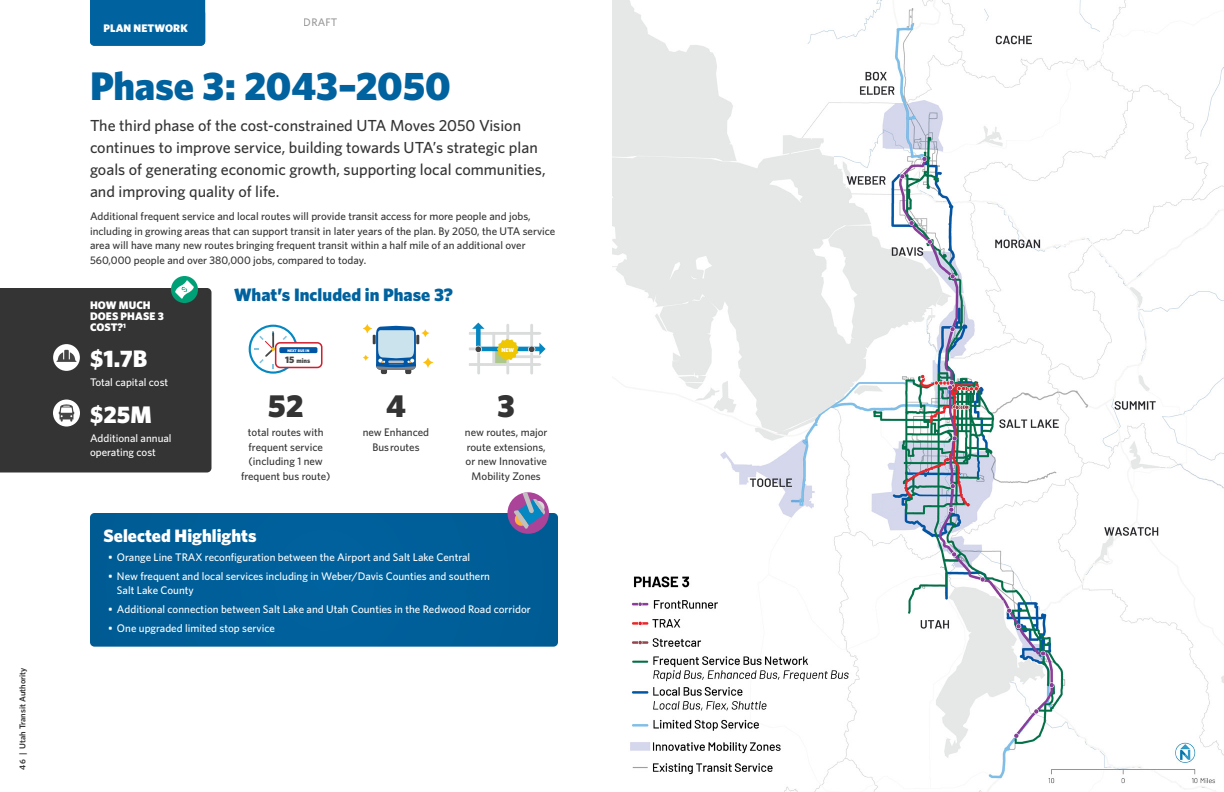
<style>
.page{position:relative;width:1224px;height:792px;background:#fff}
.page>*{position:absolute;margin:0;border:0;box-sizing:border-box;transform-origin:0 0}
.t1{font:900 40px "Whitney";letter-spacing:-.005em;color:#00629e}
.t2{font:900 32px "Whitney";color:#343434}
.t3{font:900 24px "Whitney";color:#fff}
.t4{font:900 18px "Whitney";color:#00629e}
.t5{font:900 18px "Whitney";letter-spacing:.005em;color:#fff}
.t6{font:500 16px/22px "Whitney";color:#343434}
.t7{font:500 11px/14.5px "Whitney";color:#343434;text-align:center}
.t8{font:500 11px/14.5px "Whitney";color:#fff}
.t9{font:900 11px/11px "Whitney";letter-spacing:.01em;color:#fff}
.t10{font:600 8.5px "Whitney";color:#343434}
.t11{font:900 6.7px "Whitney";color:#454545}
.t12{font:900 5.7px "Whitney";color:#fff}
.t13{font:900 3.8px "Whitney";color:#fff}
.s1{font-size:9.5px}
</style>
<div class="page">
<img style="left:612px;top:0;width:612px;height:792px">
<div style="left:0;top:288px;width:212px;height:184px;background:#343434"></div>
<div style="left:53px;top:344px;width:27px;height:27px;background:#fff;border-radius:50%"></div>
<svg style="left:57px;top:350px;width:19px;height:12px"></svg>
<div style="left:53px;top:400px;width:27px;height:27px;background:#fff;border-radius:50%"></div>
<svg style="left:59px;top:404px;width:15px;height:18px"></svg>
<div style="left:171px;top:276px;width:27px;height:27px;background:#00a076;border-radius:50%"></div>
<svg style="left:175px;top:280px;width:19px;height:19px"></svg>
<svg style="left:250px;top:326px;width:47px;height:47px"></svg>
<div style="left:249px;top:325px;width:49px;height:49px;border:2px solid #0587c2;border-radius:50%"></div>
<svg style="left:283px;top:336px;width:4px;height:4px"></svg>
<svg style="left:254px;top:331px;width:22px;height:37px"></svg>
<div style="left:276px;top:343px;width:46px;height:24px;background:#fff;border-radius:4px"></div>
<div style="left:275px;top:342px;width:48px;height:26px;border:2px solid #cf202f;border-radius:4px"></div>
<div style="left:279px;top:347px;width:38px;height:6px;background:#0055a4;border-radius:2px"></div>
<svg style="left:363px;top:324px;width:70px;height:50px"></svg>
<hr style="left:477px;top:326px;width:3px;height:49px;background:#dadcdc">
<hr style="left:506px;top:324px;width:3px;height:51px;background:#dadcdc">
<hr style="left:530px;top:324px;width:3px;height:51px;background:#dadcdc">
<svg style="left:469px;top:323px;width:77px;height:43px"></svg>
<svg style="left:90px;top:0;width:115px;height:45px"></svg>
<div style="left:90px;top:9px;width:115px;height:37px;background:#00629e;border-radius:4px"></div>
<div style="left:90px;top:513px;width:468px;height:134px;background:#005e98"></div>
<div style="left:507px;top:492px;width:42px;height:42px;background:#ab4399;border-radius:50%"></div>
<svg style="left:514px;top:492px;width:31px;height:37px"></svg>
<p class="t10" style="left:17px;top:770px;width:103px;rotate:-90deg">46 | Utah Transit Authority</p>
<p class="t9" style="left:104px;top:23px;width:86px">PLAN NETWORK</p>
<p class="t7" style="left:304px;top:15px;width:35px">DRAFT</p>
<h1 class="t1" style="left:90px;top:59px;width:362px">Phase 3: 2043–2050</h1>
<h3 class="t6" style="left:90px;top:114px;width:457px">The third phase of the cost-constrained UTA Moves 2050 Vision continues to improve service, building towards UTA’s strategic plan goals of generating economic growth, supporting local communities, and improving quality of life.</h3>
<p class="t7" style="left:90px;top:209px;width:467px;text-align:left">Additional frequent service and local routes will provide transit access for more people and jobs, including in growing areas that can support transit in later years of the plan. By 2050, the UTA service area will have many new routes bringing frequent transit within a half mile of an additional over 560,000 people and over 380,000 jobs, compared to today.</p>
<p class="t9" style="left:90px;top:300px;width:75px">HOW MUCH<br>DOES PHASE 3<br>COST?<sup>1</sup></p>
<h3 class="t3" style="left:90px;top:342px;width:59px">$1.7B</h3>
<p class="t8" style="left:90px;top:375px;width:80px">Total capital cost</p>
<h3 class="t3" style="left:90px;top:398px;width:63px">$25M</h3>
<p class="t8" style="left:90px;top:430px;width:83px">Additional annual operating cost</p>
<h3 class="t4" style="left:234px;top:282px;width:220px">What’s Included in Phase 3?</h3>
<p class="t13" style="left:287px;top:348px;width:23px">NEXT BUS IN</p>
<p class="t12" style="left:501px;top:346px;width:14px">NEW</p>
<p class="t11" style="left:285px;top:356px;width:26px"><span class="s1">15</span> mins</p>
<h2 class="t2" style="left:497px;top:384px;width:19px">3</h2>
<p class="t7" style="left:465px;top:425px;width:84px">new routes, major route extensions, or new Innovative<br>Mobility Zones</p>
<h2 class="t2" style="left:268px;top:384px;width:38px">52</h2>
<p class="t7" style="left:241px;top:425px;width:91px">total routes with frequent service (including 1 new frequent bus route)</p>
<h2 class="t2" style="left:386px;top:384px;width:21px">4</h2>
<p class="t7" style="left:363px;top:425px;width:68px">new Enhanced<br>Bus routes</p>
<h3 class="t5" style="left:104px;top:524px;width:155px">Selected Highlights</h3>
<p class="t8" style="left:108px;top:550px;width:364px">• Orange Line TRAX reconfiguration between the Airport and Salt Lake Central</p>
<p class="t8" style="left:117px;top:569px;width:375px;text-indent:-9px">• New frequent and local services including in Weber/Davis Counties and southern<br>Salt Lake County</p>
<p class="t8" style="left:108px;top:602px;width:424px">• Additional connection between Salt Lake and Utah Counties in the Redwood Road corridor</p>
<p class="t8" style="left:108px;top:621px;width:168px">• One upgraded limited stop service</p>
</div>
